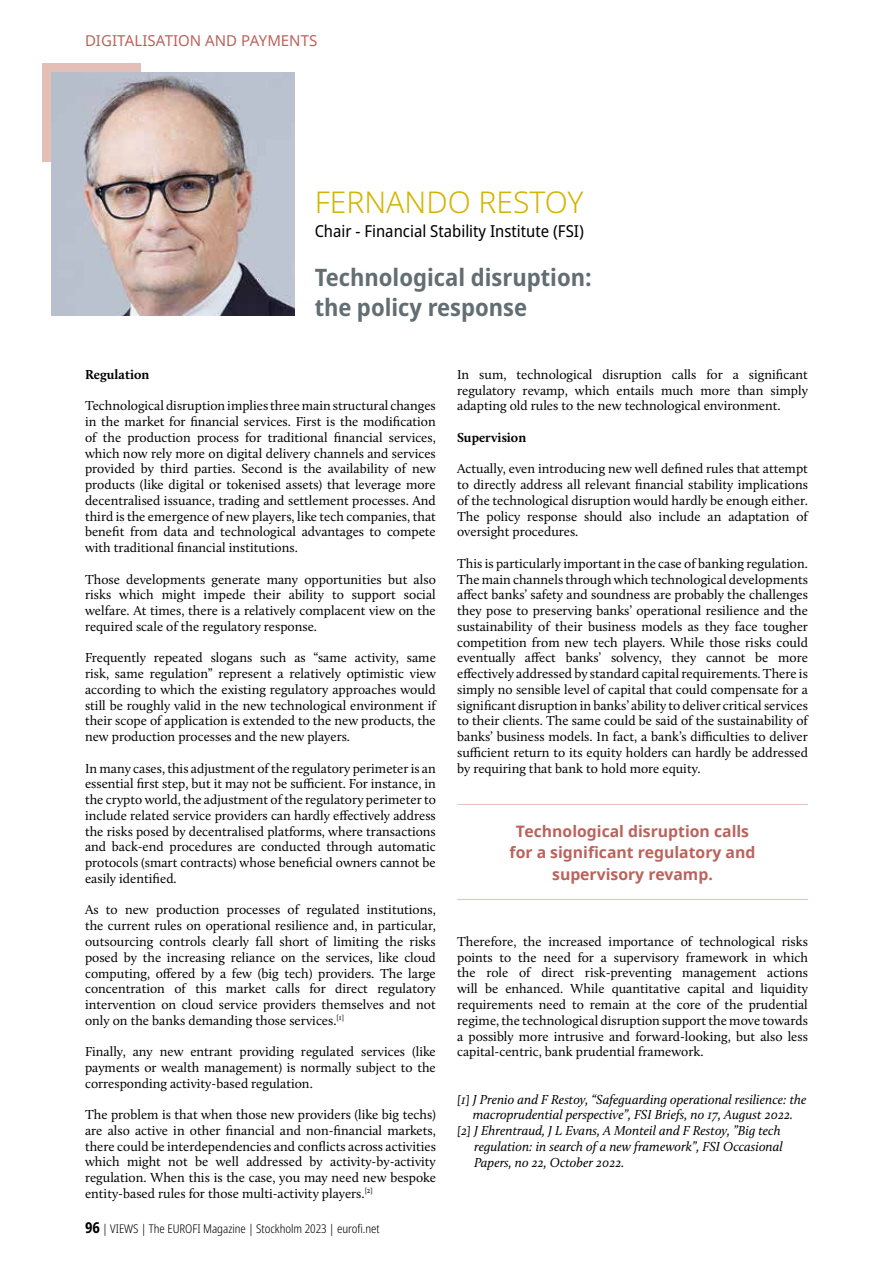
<style>
.page{position:relative;width:893px;height:1263px;background:#fff}
.page>*{position:absolute;margin:0;border:0;box-sizing:border-box;transform-origin:0 0}
.t1{font:300 30px "Noto Sans";color:#d3b400}
.t2{font:700 semi-condensed 24px/30px "Noto Sans";color:#636e73}
.t3{font:semi-condensed 16.5px "Noto Sans";color:#000}
.t4{font:700 15.75px/21.6px "Noto Sans";color:#ba635c;text-align:center}
.t5{font:15px "Noto Sans";color:#ba635c}
.t6{font:13.5px/15.8px "Calluna";color:#000;text-align:justify}
.t7{font:italic 13.5px "Calluna";color:#000}
.t8{font:700 13.5px "Calluna";color:#000}
.t9{font:300 condensed 12px "Noto Sans";color:#000}
.s1{font-weight:700;font-size:15px}
</style>
<div class="page">
<div style="left:43px;top:64px;width:98px;height:98px;background:#e4bfb7"></div>
<img style="left:51px;top:72px;width:243px;height:244px">
<hr style="left:457px;top:804px;width:351px;height:1px;background:#e4bfb7">
<hr style="left:457px;top:899px;width:351px;height:1px;background:#e4bfb7">
<p class="t5" style="left:85px;top:30px;width:234px">DIGITALISATION AND PAYMENTS</p>
<h1 class="t1" style="left:315px;top:181px;width:271px">FERNANDO RESTOY</h1>
<p class="t3" style="left:315px;top:219px;width:271px">Chair - Financial Stability Institute (FSI)</p>
<h2 class="t2" style="left:315px;top:263px;width:279px">Technological disruption: the policy response</h2>
<p class="t8" style="left:85px;top:366px;width:66px">Regulation</p>
<p class="t6" style="left:85px;top:398px;width:352px">Technological disruption implies three main structural changes in the market for financial services. First is the modification of the production process for traditional financial services, which now rely more on digital delivery channels and services provided by third parties. Second is the availability of new products (like digital or tokenised assets) that leverage more decentralised issuance, trading and settlement processes. And third is the emergence of new players, like tech companies, that benefit from data and technological advantages to compete with traditional financial institutions.</p>
<p class="t6" style="left:85px;top:571px;width:352px">Those developments generate many opportunities but also risks which might impede their ability to support social welfare. At times, there is a relatively complacent view on the required scale of the regulatory response.</p>
<p class="t6" style="left:85px;top:650px;width:352px">Frequently repeated slogans such as “same activity, same risk, same regulation” represent a relatively optimistic view according to which the existing regulatory approaches would still be roughly valid in the new technological environment if their scope of application is extended to the new products, the new production processes and the new players.</p>
<p class="t6" style="left:85px;top:760px;width:352px">In many cases, this adjustment of the regulatory perimeter is an essential first step, but it may not be sufficient. For instance, in the crypto world, the adjustment of the regulatory perimeter to include related service providers can hardly effectively address the risks posed by decentralised platforms, where transactions and back-end procedures are conducted through automatic protocols (smart contracts) whose beneficial owners cannot be easily identified.</p>
<p class="t6" style="left:85px;top:902px;width:352px">As to new production processes of regulated institutions, the current rules on operational resilience and, in particular, outsourcing controls clearly fall short of limiting the risks posed by the increasing reliance on the services, like cloud computing, offered by a few (big tech) providers. The large concentration of this market calls for direct regulatory intervention on cloud service providers themselves and not only on the banks demanding those services.<sup>[1]</sup></p>
<p class="t6" style="left:85px;top:1044px;width:352px">Finally, any new entrant providing regulated services (like payments or wealth management) is normally subject to the corresponding activity-based regulation.</p>
<p class="t6" style="left:85px;top:1107px;width:352px">The problem is that when those new providers (like big techs) are also active in other financial and non-financial markets, there could be interdependencies and conflicts across activities which might not be well addressed by activity-by-activity regulation. When this is the case, you may need new bespoke entity-based rules for those multi-activity players.<sup>[2]</sup></p>
<p class="t9" style="left:85px;top:1220px;width:296px"><span class="s1">96</span> | VIEWS | The EUROFI Magazine | Stockholm 2023 | eurofi.net</p>
<p class="t6" style="left:457px;top:366px;width:352px">In sum, technological disruption calls for a significant regulatory revamp, which entails much more than simply adapting old rules to the new technological environment.</p>
<p class="t8" style="left:457px;top:429px;width:71px">Supervision</p>
<p class="t6" style="left:457px;top:461px;width:352px">Actually, even introducing new well defined rules that attempt to directly address all relevant financial stability implications of the technological disruption would hardly be enough either.<br>The policy response should also include an adaptation of oversight procedures.</p>
<p class="t6" style="left:457px;top:555px;width:352px">This is particularly important in the case of banking regulation.<br>The main channels through which technological developments affect banks’ safety and soundness are probably the challenges they pose to preserving banks’ operational resilience and the sustainability of their business models as they face tougher competition from new tech players. While those risks could eventually affect banks’ solvency, they cannot be more effectively addressed by standard capital requirements. There is simply no sensible level of capital that could compensate for a significant disruption in banks’ ability to deliver critical services to their clients. The same could be said of the sustainability of banks’ business models. In fact, a bank’s difficulties to deliver sufficient return to its equity holders can hardly be addressed by requiring that bank to hold more equity.</p>
<p class="t4" style="left:510px;top:821px;width:247px">Technological disruption calls for a significant regulatory and supervisory revamp.</p>
<p class="t6" style="left:457px;top:933px;width:352px">Therefore, the increased importance of technological risks points to the need for a supervisory framework in which the role of direct risk-preventing management actions will be enhanced. While quantitative capital and liquidity requirements need to remain at the core of the prudential regime, the technological disruption support the move towards a possibly more intrusive and forward-looking, but also less capital-centric, bank prudential framework.</p>
<p class="t7" style="left:457px;top:1091px;width:351px">[1] J Prenio and F Restoy, “Safeguarding operational resilience: the</p>
<p class="t7" style="left:473px;top:1106px;width:322px">macroprudential perspective”, FSI Briefs, no 17, August 2022.</p>
<p class="t7" style="left:457px;top:1122px;width:325px">[2] J Ehrentraud, J L Evans, A Monteil and F Restoy, ”Big tech</p>
<p class="t7" style="left:474px;top:1138px;width:310px">regulation: in search of a new framework”, FSI Occasional</p>
<p class="t7" style="left:474px;top:1154px;width:152px">Papers, no 22, October 2022.</p>
</div>
